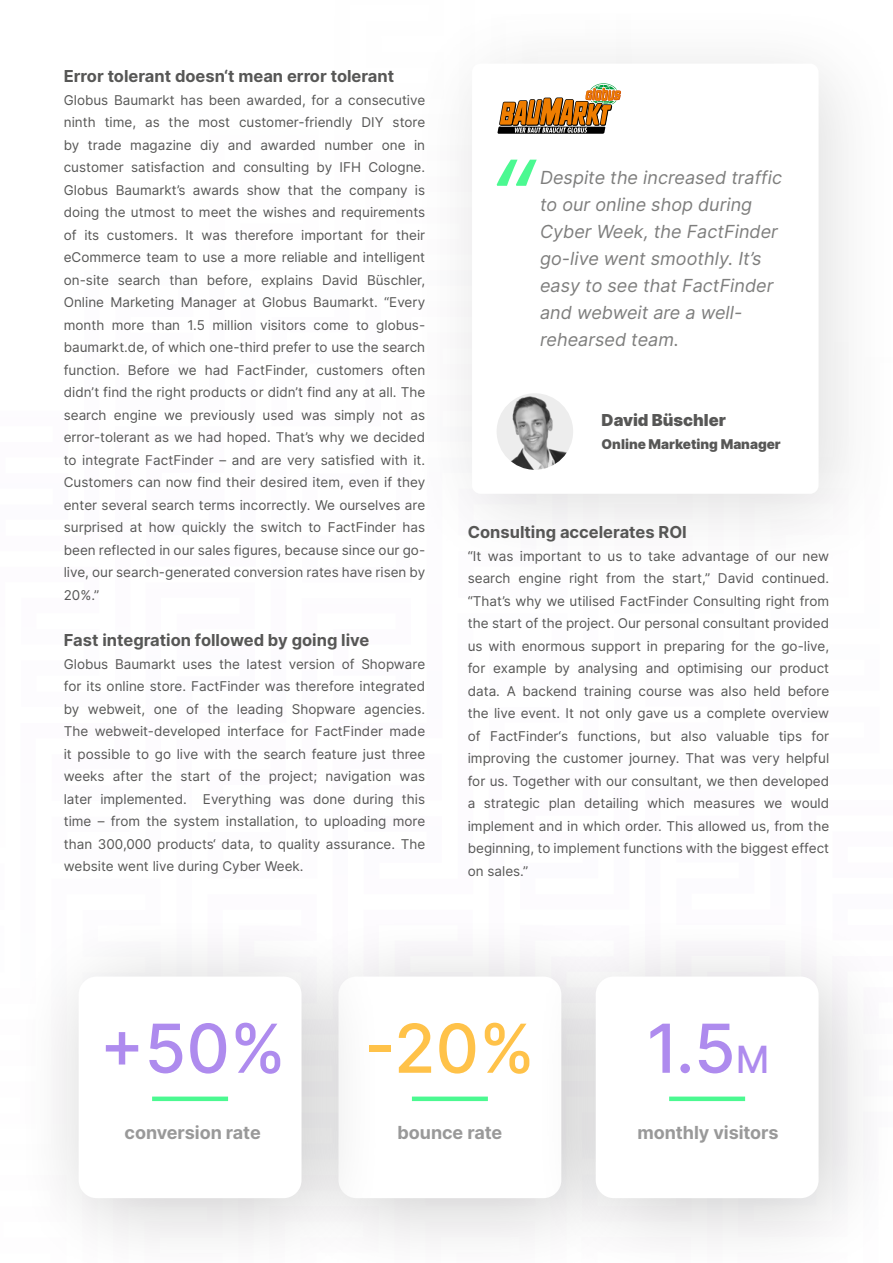
<style>
.page{position:relative;width:893px;height:1263px;background:#fff}
.page>*{position:absolute;margin:0;border:0;box-sizing:border-box;transform-origin:0 0}
.t1{font:500 67.5px "Inter";color:#ae8bee}
.t2{font:500 67.5px "Inter";color:#ffc249}
.t3{font:italic 18px/27px "Inter";color:#7e7e7d}
.t4{font:700 18px "Inter";letter-spacing:-.005em;color:#999}
.t5{font:700 16.5px "Inter";color:#575756}
.t6{font:900 16.5px "Inter";color:#575756}
.t7{font:13.5px/22.5px "Inter";color:#575756;text-align:justify}
.t8{font:900 13.5px "Inter";color:#575756}
.s1{font-size:37.5px}
</style>
<div class="page">
<div style="left:273px;top:911px;width:375px;height:352px;background:#000;opacity:.2"></div>
<div style="left:338px;top:976px;width:223px;height:222px;background:#fff;border-radius:18px"></div>
<div style="left:530px;top:911px;width:363px;height:352px;background:#000;opacity:.2"></div>
<div style="left:596px;top:976px;width:223px;height:222px;background:#fff;border-radius:18px"></div>
<div style="left:13px;top:911px;width:375px;height:352px;background:#000;opacity:.2"></div>
<div style="left:79px;top:976px;width:223px;height:222px;background:#fff;border-radius:18px"></div>
<div style="left:412px;top:1096px;width:76px;height:5px;background:#4bf991"></div>
<div style="left:669px;top:1096px;width:76px;height:5px;background:#4bf991"></div>
<div style="left:152px;top:1096px;width:76px;height:5px;background:#4bf991"></div>
<div style="left:411px;top:3px;width:482px;height:573px;background:#fbfbfb"></div>
<div style="left:472px;top:64px;width:347px;height:430px;background:#fff;border-radius:9px"></div>
<img style="left:497px;top:393px;width:76px;height:77px;border-radius:38px">
<svg style="left:497px;top:160px;width:40px;height:26px"></svg>
<svg style="left:497px;top:84px;width:124px;height:50px"></svg>
<p class="t5" style="left:64px;top:64px;width:332px">Error tolerant doesn‘t mean error tolerant</p>
<p class="t7" style="left:64px;top:88px;width:363px">Globus Baumarkt has been awarded, for a consecutive ninth time, as the most customer-friendly DIY store by trade magazine diy and awarded number one in customer satisfaction and consulting by IFH Cologne.<br>Globus Baumarkt’s awards show that the company is doing the utmost to meet the wishes and requirements of its customers. It was therefore important for their eCommerce team to use a more reliable and intelligent on-site search than before, explains David Büschler, Online Marketing Manager at Globus Baumarkt. “Every month more than 1.5 million visitors come to globus&shy;baumarkt.de, of which one-third prefer to use the search function. Before we had FactFinder, customers often didn’t find the right products or didn’t find any at all. The search engine we previously used was simply not as error-tolerant as we had hoped. That’s why we decided to integrate FactFinder – and are very satisfied with it.<br>Customers can now find their desired item, even if they enter several search terms incorrectly. We ourselves are surprised at how quickly the switch to FactFinder has been reflected in our sales figures, because since our go&shy;live, our search-generated conversion rates have risen by 20%.”</p>
<p class="t5" style="left:64px;top:628px;width:307px">Fast integration followed by going live</p>
<p class="t7" style="left:64px;top:652px;width:363px">Globus Baumarkt uses the latest version of Shopware for its online store. FactFinder was therefore integrated by webweit, one of the leading Shopware agencies.<br>The webweit-developed interface for FactFinder made it possible to go live with the search feature just three weeks after the start of the project; navigation was later implemented. Everything was done during this time – from the system installation, to uploading more than 300,000 products‘ data, to quality assurance. The website went live during Cyber Week.</p>
<h2 class="t3" style="left:540px;top:163px;width:243px">Despite the increased traffic to our online shop during<br>Cyber Week, the FactFinder go-live went smoothly. It’s easy to see that FactFinder and webweit are a well&shy;rehearsed team.</h2>
<p class="t6" style="left:602px;top:408px;width:126px">David Büschler</p>
<p class="t8" style="left:602px;top:433px;width:181px">Online Marketing Manager</p>
<p class="t5" style="left:468px;top:520px;width:221px">Consulting accelerates ROI</p>
<p class="t7" style="left:468px;top:544px;width:363px">“It was important to us to take advantage of our new search engine right from the start,” David continued. “That’s why we utilised FactFinder Consulting right from the start of the project. Our personal consultant provided us with enormous support in preparing for the go-live, for example by analysing and optimising our product data. A backend training course was also held before the live event. It not only gave us a complete overview of FactFinder‘s functions, but also valuable tips for improving the customer journey. That was very helpful for us. Together with our consultant, we then developed a strategic plan detailing which measures we would implement and in which order. This allowed us, from the beginning, to implement functions with the biggest effect on sales.”</p>
<h1 class="t1" style="left:100px;top:999px;width:188px">+50%</h1>
<h2 class="t4" style="left:125px;top:1119px;width:138px">conversion rate</h2>
<h1 class="t2" style="left:365px;top:999px;width:172px">-20%</h1>
<h2 class="t4" style="left:398px;top:1119px;width:106px">bounce rate</h2>
<h1 class="t1" style="left:646px;top:999px;width:124px">1.5<span class="s1">M</span></h1>
<h2 class="t4" style="left:637px;top:1119px;width:143px">monthly visitors</h2>
</div>
